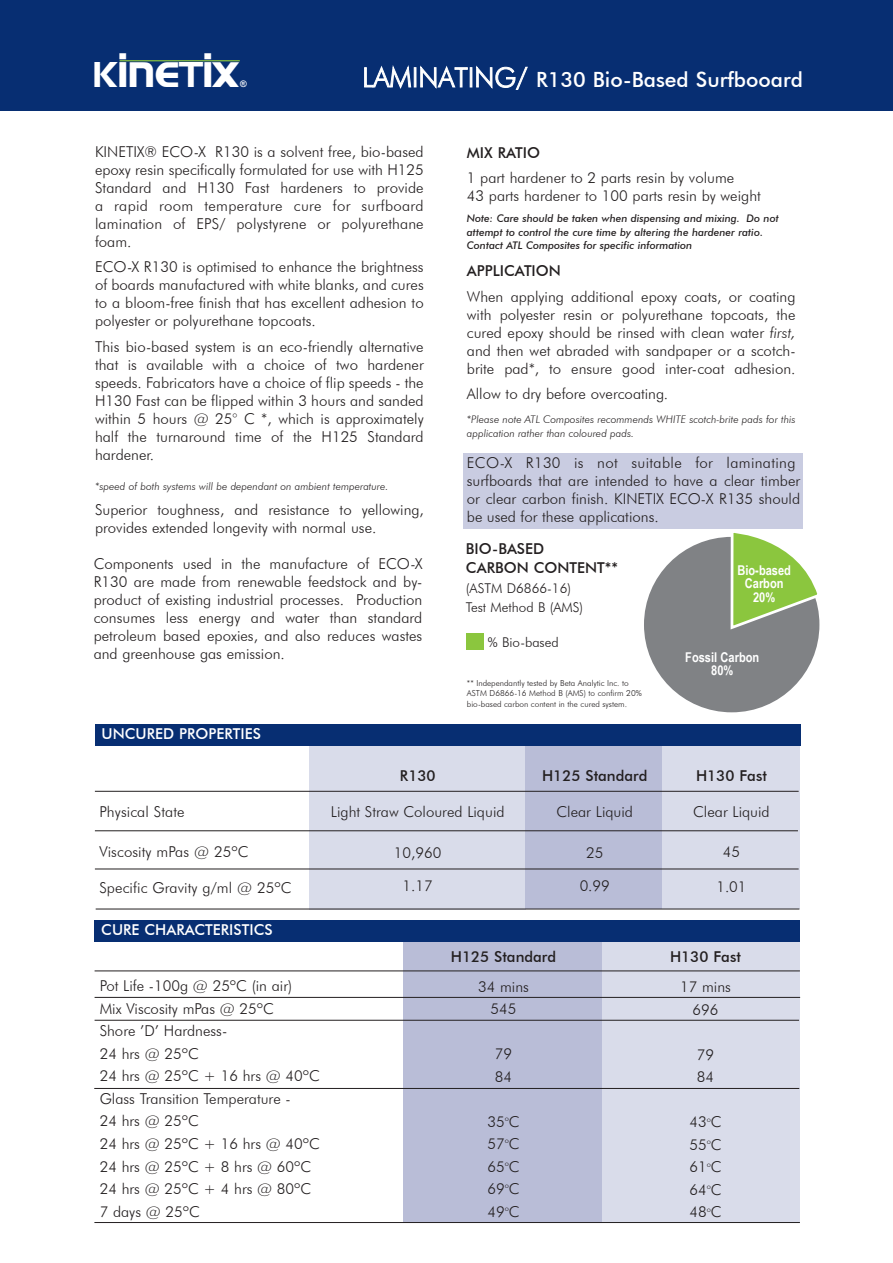
<style>
.page{position:relative;width:893px;height:1263px;background:#fff}
.page>*{position:absolute;margin:0;border:0;box-sizing:border-box;transform-origin:0 0}
.t1{font:48px "Denmark";color:#fff}
.t2{font:500 21px "Futura BT";color:#fff}
.t3{font:300 15px/18px "Futura BT";color:#231f20;text-align:justify}
.t4{font:500 15px/19.5px "Futura BT";color:#231f20}
.t5{font:500 15px "Futura BT";color:#fff}
.t6{font:300 13.5px/19.5px "Futura BT";color:#231f20}
.t7{font:700 13.5px/13.5px "Arial Narrow";color:#fff;text-align:center}
.t8{font:italic 300 10.5px/13.5px "Futura BT";color:#231f20}
.t9{font:italic 500 10.5px/13.5px "Futura BT";color:#231f20}
.t10{font:700 9px "Arial";color:#fff}
.t11{font:300 8.25px/10.5px "Futura BT";color:#231f20}
.s1{font-size:35.55px}
.s2{font-weight:300;font-size:27px}
.s3{font-style:italic}
</style>
<div class="page">
<div style="left:601px;top:942px;width:199px;height:280px;background:#d9dcea"></div>
<div style="left:463px;top:454px;width:340px;height:75px;background:#c9cce1"></div>
<div style="left:309px;top:744px;width:217px;height:165px;background:#d9dcea"></div>
<div style="left:525px;top:744px;width:139px;height:165px;background:#b9bdd7"></div>
<div style="left:663px;top:744px;width:137px;height:165px;background:#d9dcea"></div>
<hr style="left:95px;top:791px;width:704px;height:1px;background:#231f20">
<hr style="left:95px;top:830px;width:703px;height:1px;background:#231f20">
<hr style="left:95px;top:869px;width:704px;height:1px;background:#231f20">
<hr style="left:96px;top:909px;width:703px;height:1px;background:#231f20">
<div style="left:95px;top:724px;width:706px;height:21px;background:#072e72"></div>
<div style="left:0;top:0;width:893px;height:110px;background:#072e72"></div>
<hr style="left:120px;top:60px;width:120px;height:1px;background:#8bc63e">
<div style="left:467px;top:633px;width:17px;height:17px;background:#8bc63e"></div>
<div style="left:644px;top:537px;width:175px;height:175px;background:#808285;border-radius:50%"></div>
<svg style="left:729px;top:533px;width:91px;height:98px"></svg>
<div style="left:403px;top:940px;width:199px;height:283px;background:#b9bdd7"></div>
<hr style="left:95px;top:997px;width:705px;height:1px;background:#231f20">
<hr style="left:95px;top:971px;width:705px;height:1px;background:#231f20">
<hr style="left:95px;top:1020px;width:704px;height:1px;background:#231f20">
<div style="left:95px;top:920px;width:705px;height:22px;background:#072e72"></div>
<hr style="left:94px;top:1088px;width:705px;height:1px;background:#231f20">
<hr style="left:94px;top:1222px;width:706px;height:1px;background:#231f20">
<h1 class="t1" style="left:93px;top:41px;width:147px"><span class="s1">K</span>ine<span class="s1">T</span>ix</h1>
<p class="t10" style="left:240px;top:79px;width:8px">®</p>
<h2 class="t2" style="left:362px;top:67px;width:442px"><span class="s2">LAMINATING/</span> R130 Bio-Based Surfbooard</h2>
<p class="t3" style="left:95px;top:142px;width:330px">KINETIX® ECO-X R130 is a solvent free, bio-based epoxy resin specifically formulated for use with H125<br>Standard and H130 Fast hardeners to provide a rapid room temperature cure for surfboard lamination of EPS/ polystyrene or polyurethane foam.</p>
<p class="t3" style="left:95px;top:258px;width:330px">ECO-X R130 is optimised to enhance the brightness of boards manufactured with white blanks, and cures to a bloom-free finish that has excellent adhesion to polyester or polyurethane topcoats.</p>
<p class="t3" style="left:95px;top:337px;width:330px">This bio-based system is an eco-friendly alternative that is available with a choice of two hardener speeds. Fabricators have a choice of flip speeds - the H130 Fast can be flipped within 3 hours and sanded within 5 hours @ 25° C *, which is approximately half the turnaround time of the H125 Standard hardener.</p>
<p class="t8" style="left:95px;top:479px;width:295px">*speed of both systems will be dependant on ambient temperature.</p>
<p class="t3" style="left:95px;top:501px;width:330px">Superior toughness, and resistance to yellowing, provides extended longevity with normal use.</p>
<p class="t3" style="left:94px;top:555px;width:330px">Components used in the manufacture of ECO-X R130 are made from renewable feedstock and by&shy;product of existing industrial processes. Production consumes less energy and water than standard petroleum based epoxies, and also reduces wastes and greenhouse gas emission.</p>
<p class="t5" style="left:102px;top:724px;width:161px">UNCURED PROPERTIES</p>
<p class="t4" style="left:467px;top:142px;width:75px">MIX RATIO</p>
<p class="t3" style="left:467px;top:169px;width:295px">1 part hardener to 2 parts resin by volume<br>43 parts hardener to 100 parts resin by weight</p>
<p class="t9" style="left:467px;top:212px;width:313px">Note: Care should be taken when dispensing and mixing. Do not attempt to control the cure time by altering the hardener ratio.<br>Contact ATL Composites for specific information</p>
<p class="t4" style="left:467px;top:261px;width:96px">APPLICATION</p>
<p class="t3" style="left:467px;top:287px;width:330px">When applying additional epoxy coats, or coating with polyester resin or polyurethane topcoats, the cured epoxy should be rinsed with clean water <span class="s3">first, </span>and then wet abraded with sandpaper or a scotch&shy;brite pad*, to ensure good inter-coat adhesion.</p>
<p class="t3" style="left:467px;top:385px;width:203px">Allow to dry before overcoating.</p>
<p class="t8" style="left:467px;top:412px;width:330px">*Please note ATL Composites recommends WHITE scotch-brite pads for this application rather than coloured pads.</p>
<p class="t3" style="left:467px;top:454px;width:335px;text-align:left">ECO-X R130 is not suitable for laminating surfboards that are intended to have a clear timber or clear carbon finish. KINETIX ECO-X R135 should be used for these applications.</p>
<p class="t4" style="left:466px;top:538px;width:154px">BIO-BASED<br>CARBON CONTENT**</p>
<p class="t6" style="left:466px;top:578px;width:119px">(ASTM D6866-16)<br>Test Method B (AMS)</p>
<p class="t6" style="left:488px;top:633px;width:72px">% Bio-based</p>
<p class="t11" style="left:467px;top:677px;width:176px">** Independantly tested by Beta Analytic Inc. to<br>ASTM D6866-16 Method B (AMS) to confirm 20% bio-based carbon content in the cured system.</p>
<p class="t7" style="left:737px;top:563px;width:55px">Bio-based<br>Carbon<br>20%</p>
<p class="t7" style="left:685px;top:650px;width:76px">Fossil Carbon<br>80%</p>
<p class="t3" style="left:99px;top:802px;width:87px">Physical State</p>
<p class="t3" style="left:99px;top:842px;width:151px">Viscosity mPas @ 25ºC</p>
<p class="t3" style="left:99px;top:878px;width:194px">Specific Gravity g/ml @ 25ºC</p>
<p class="t5" style="left:101px;top:920px;width:173px">CURE CHARACTERISTICS</p>
<p class="t3" style="left:100px;top:975px;width:222px;line-height:22.5px;text-align:left">Pot Life -100g @ 25ºC (in air)<br>Mix Viscosity mPas @ 25ºC<br>Shore ’D’ Hardness-<br>24 hrs @ 25ºC<br>24 hrs @ 25ºC + 16 hrs @ 40ºC<br>Glass Transition Temperature -<br>24 hrs @ 25ºC<br>24 hrs @ 25ºC + 16 hrs @ 40ºC<br>24 hrs @ 25ºC + 8 hrs @ 60ºC<br>24 hrs @ 25ºC + 4 hrs @ 80ºC<br>7 days @ 25ºC</p>
<p class="t4" style="left:400px;top:766px;width:37px">R130</p>
<p class="t3" style="left:331px;top:802px;width:175px">Light Straw Coloured Liquid</p>
<p class="t3" style="left:394px;top:843px;width:49px">10,960</p>
<p class="t3" style="left:403px;top:876px;width:32px">1.17</p>
<p class="t4" style="left:542px;top:766px;width:107px">H125 Standard</p>
<p class="t3" style="left:557px;top:803px;width:78px">Clear Liquid</p>
<p class="t3" style="left:586px;top:843px;width:19px">25</p>
<p class="t3" style="left:580px;top:876px;width:32px">0.99</p>
<p class="t4" style="left:451px;top:946px;width:107px">H125 Standard</p>
<p class="t3" style="left:478px;top:975px;width:52px;line-height:22.5px;text-align:center">34 mins<br>545</p>
<p class="t3" style="left:495px;top:1042px;width:19px;line-height:22.5px">79<br>84</p>
<p class="t3" style="left:487px;top:1110px;width:34px;line-height:22.5px">35<sup>o</sup>C 57<sup>o</sup>C 65<sup>o</sup>C 69<sup>o</sup>C 49<sup>o</sup>C</p>
<p class="t4" style="left:696px;top:765px;width:72px">H130 Fast</p>
<p class="t3" style="left:693px;top:802px;width:78px">Clear Liquid</p>
<p class="t3" style="left:723px;top:843px;width:19px">45</p>
<p class="t3" style="left:716px;top:877px;width:32px">1.01</p>
<p class="t4" style="left:670px;top:947px;width:72px">H130 Fast</p>
<p class="t3" style="left:680px;top:975px;width:52px;line-height:22.5px;text-align:center">17 mins<br>696</p>
<p class="t3" style="left:697px;top:1043px;width:19px;line-height:22.5px">79<br>84</p>
<p class="t3" style="left:689px;top:1110px;width:34px;line-height:22.5px">43<sup>o</sup>C 55<sup>o</sup>C 61<sup>o</sup>C 64<sup>o</sup>C 48<sup>o</sup>C</p>
</div>
